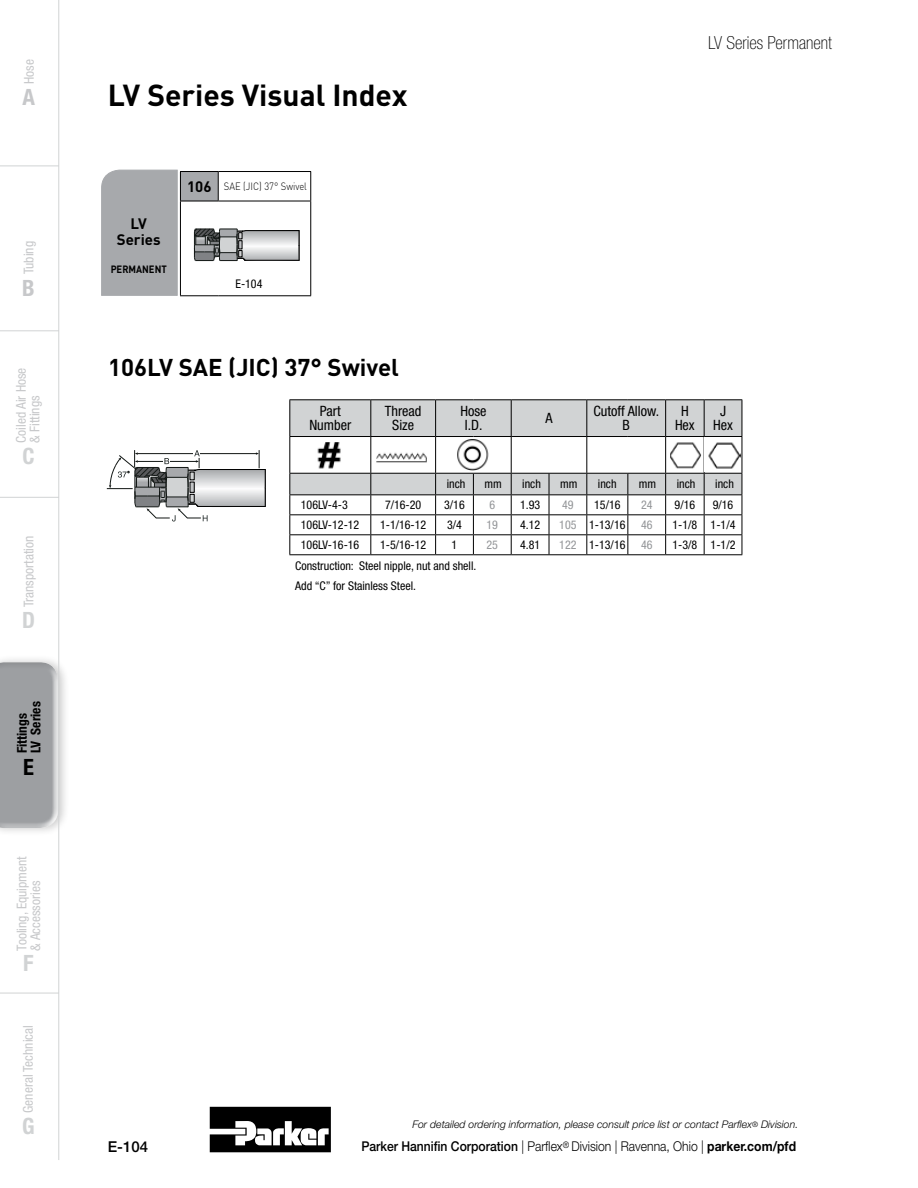
<style>
.page{position:relative;width:918px;height:1188px;background:#fff}
.page>*{position:absolute;margin:0;border:0;box-sizing:border-box;transform-origin:0 0}
.t1{font:700 30px "DIN";color:#000}
.t2{font:700 24px "DINOT";color:#000}
.t3{font:700 condensed 22.5px "Helvetica Neue LT Std";color:#d1d3d4}
.t4{font:700 condensed 22.5px "Helvetica Neue LT Std";color:#c7c8ca}
.t5{font:700 condensed 22.5px "Helvetica Neue LT Std";color:#000}
.t6{font:100 condensed 18px "Helvetica Neue LT Std";color:#000}
.t7{font:700 15px/15.8px "DINOT";color:#000;text-align:center}
.t8{font:500 15px "Helvetica Neue LT Std";color:#000}
.t9{font:condensed 14.25px/13.5px "Helvetica Neue LT Std";color:#000;text-align:center}
.t10{font:condensed 13.5px/13.5px "Helvetica Neue LT Std";color:#c7c8ca}
.t11{font:300 13.5px "Helvetica Neue LT Std";color:#000;scale:.9 1}
.t12{font:700 condensed 13.5px/13.5px "Helvetica Neue LT Std";color:#000}
.t13{font:condensed 12px/19.5px "Helvetica Neue LT Std";color:#000}
.t14{font:condensed 12px "Helvetica Neue LT Std";color:#939598}
.t15{font:italic 300 10.5px "Helvetica Neue LT Std";color:#000}
.t16{font:300 10.5px "DINOT";color:#000;scale:.9 1}
.t17{font:700 10.5px "DINOT";color:#000;scale:.9 1}
.s1{font-weight:700;font-size:15px}
.s2{color:#939598}
.s3{font-size:7.5px}
.s4{font-weight:500}
.s5{font-weight:700}
</style>
<div class="page">
<div style="left:0;top:654px;width:70px;height:182px;background:#000;opacity:.2"></div>
<svg style="left:54px;top:660px;width:6px;height:170px"></svg>
<div style="left:0;top:655px;width:54px;height:175px;background:#000;opacity:.1"></div>
<hr style="left:58px;top:0;width:1px;height:1160px;background:#d1d3d4">
<hr style="left:0;top:330px;width:59px;height:1px;background:#d1d3d4">
<hr style="left:0;top:166px;width:59px;height:1px;background:#d1d3d4">
<hr style="left:0;top:497px;width:59px;height:1px;background:#d1d3d4">
<hr style="left:0;top:993px;width:59px;height:1px;background:#d1d3d4">
<svg style="left:210px;top:1107px;width:121px;height:45px"></svg>
<svg style="left:107px;top:450px;width:159px;height:72px"></svg>
<hr style="left:289px;top:399px;width:82px;height:1px;background:#000">
<hr style="left:371px;top:399px;width:65px;height:1px;background:#000">
<hr style="left:436px;top:399px;width:37px;height:1px;background:#000">
<hr style="left:473px;top:399px;width:38px;height:1px;background:#000">
<hr style="left:511px;top:399px;width:38px;height:1px;background:#000">
<hr style="left:549px;top:399px;width:38px;height:1px;background:#000">
<hr style="left:587px;top:399px;width:41px;height:1px;background:#000">
<hr style="left:628px;top:399px;width:38px;height:1px;background:#000">
<hr style="left:666px;top:399px;width:38px;height:1px;background:#000">
<hr style="left:704px;top:399px;width:38px;height:1px;background:#000">
<svg style="left:289px;top:400px;width:454px;height:154px"></svg>
<hr style="left:289px;top:554px;width:82px;height:1px;background:#000">
<hr style="left:371px;top:554px;width:65px;height:1px;background:#000">
<hr style="left:436px;top:554px;width:37px;height:1px;background:#000">
<hr style="left:473px;top:554px;width:38px;height:1px;background:#000">
<hr style="left:511px;top:554px;width:38px;height:1px;background:#000">
<hr style="left:549px;top:554px;width:38px;height:1px;background:#000">
<hr style="left:587px;top:554px;width:41px;height:1px;background:#000">
<hr style="left:628px;top:554px;width:38px;height:1px;background:#000">
<hr style="left:666px;top:554px;width:38px;height:1px;background:#000">
<hr style="left:704px;top:554px;width:38px;height:1px;background:#000">
<hr style="left:511px;top:494px;width:38px;height:1px;background:#000">
<hr style="left:549px;top:494px;width:38px;height:1px;background:#000">
<hr style="left:587px;top:494px;width:41px;height:1px;background:#000">
<hr style="left:628px;top:494px;width:38px;height:1px;background:#000">
<hr style="left:666px;top:494px;width:38px;height:1px;background:#000">
<hr style="left:704px;top:494px;width:38px;height:1px;background:#000">
<img style="left:309px;top:442px;width:37px;height:27px">
<img style="left:375px;top:448px;width:54px;height:18px">
<img style="left:454px;top:439px;width:39px;height:32px">
<img style="left:670px;top:438px;width:31px;height:33px">
<img style="left:705px;top:438px;width:36px;height:33px">
<div style="left:180px;top:172px;width:38px;height:29px;background:#a7a9ac"></div>
<hr style="left:310px;top:201px;width:1px;height:94px;background:#000">
<hr style="left:180px;top:171px;width:38px;height:1px;background:#000">
<hr style="left:218px;top:171px;width:93px;height:1px;background:#000">
<hr style="left:180px;top:201px;width:38px;height:1px;background:#000">
<hr style="left:218px;top:201px;width:93px;height:1px;background:#000">
<div style="left:101px;top:169px;width:80px;height:127px;background:#a7a9ac"></div>
<svg style="left:310px;top:172px;width:1px;height:29px"></svg>
<hr style="left:180px;top:295px;width:38px;height:1px;background:#000">
<hr style="left:218px;top:295px;width:93px;height:1px;background:#000">
<svg style="left:194px;top:172px;width:106px;height:89px"></svg>
<p class="t10" style="left:22px;top:84px;width:26px;rotate:-90deg">Hose</p>
<h3 class="t4" style="left:23px;top:84px;width:14px">A</h3>
<p class="t10" style="left:22px;top:274px;width:35px;rotate:-90deg">Tubing</p>
<h3 class="t4" style="left:22px;top:274px;width:14px">B</h3>
<p class="t10" style="left:14px;top:443px;width:76px;rotate:-90deg">Coiled Air Hose &amp; Fittings</p>
<h3 class="t3" style="left:22px;top:443px;width:14px">C</h3>
<p class="t10" style="left:22px;top:607px;width:73px;rotate:-90deg">Transportation</p>
<h3 class="t3" style="left:22px;top:607px;width:14px">D</h3>
<p class="t12" style="left:15px;top:753px;width:53px;rotate:-90deg">Fittings<br>LV Series</p>
<h3 class="t5" style="left:23px;top:754px;width:12px">E</h3>
<p class="t10" style="left:15px;top:951px;width:96px;rotate:-90deg">Tooling, Equipment &amp; Accessories</p>
<h3 class="t3" style="left:23px;top:950px;width:12px">F</h3>
<p class="t10" style="left:21px;top:1113px;width:89px;rotate:-90deg">General Technical</p>
<h3 class="t3" style="left:22px;top:1112px;width:14px">G</h3>
<h1 class="t1" style="left:108px;top:76px;width:301px">LV Series Visual Index</h1>
<p class="t7" style="left:117px;top:215px;width:45px">LV<br>Series</p>
<p class="t17" style="left:111px;top:262px;width:64px">PERMANENT</p>
<p class="t16" style="left:187px;top:179px;width:135px"><span class="s1">106</span> SAE (JIC) 37° Swivel</p>
<p class="t13" style="left:235px;top:274px;width:29px">E-104</p>
<h3 class="t6" style="left:708px;top:33px;width:125px">LV Series Permanent</h3>
<h2 class="t2" style="left:108px;top:351px;width:293px">106LV SAE (JIC) 37° Swivel</h2>
<p class="t9" style="left:309px;top:405px;width:43px">Part<br>Number</p>
<p class="t9" style="left:385px;top:405px;width:38px">Thread<br>Size</p>
<p class="t9" style="left:460px;top:405px;width:28px">Hose<br>I.D.</p>
<p class="t9" style="left:545px;top:411px;width:9px">A</p>
<p class="t9" style="left:594px;top:405px;width:67px">Cutoff Allow.<br>B</p>
<p class="t9" style="left:675px;top:405px;width:21px">H<br>Hex</p>
<p class="t9" style="left:713px;top:405px;width:21px">J<br>Hex</p>
<p class="t13" style="left:447px;top:474px;width:20px">inch</p>
<p class="t13" style="left:484px;top:474px;width:19px">mm</p>
<p class="t13" style="left:522px;top:474px;width:20px">inch</p>
<p class="t13" style="left:560px;top:474px;width:19px">mm</p>
<p class="t13" style="left:598px;top:474px;width:20px">inch</p>
<p class="t13" style="left:639px;top:474px;width:19px">mm</p>
<p class="t13" style="left:677px;top:474px;width:20px">inch</p>
<p class="t13" style="left:715px;top:474px;width:20px">inch</p>
<p class="t13" style="left:301px;top:495px;width:49px">106LV-4-3</p>
<p class="t13" style="left:385px;top:495px;width:38px">7/16-20</p>
<p class="t13" style="left:444px;top:495px;width:22px">3/16</p>
<p class="t14" style="left:489px;top:498px;width:7px">6</p>
<p class="t13" style="left:520px;top:495px;width:22px">1.93</p>
<p class="t14" style="left:562px;top:498px;width:13px">49</p>
<p class="t13" style="left:594px;top:495px;width:28px">15/16</p>
<p class="t14" style="left:641px;top:498px;width:13px">24</p>
<p class="t13" style="left:675px;top:495px;width:22px">9/16</p>
<p class="t13" style="left:713px;top:495px;width:22px">9/16</p>
<p class="t13" style="left:301px;top:515px;width:60px">106LV-12-12</p>
<p class="t13" style="left:380px;top:515px;width:48px">1-1/16-12</p>
<p class="t13" style="left:447px;top:515px;width:16px">3/4</p>
<p class="t14" style="left:487px;top:518px;width:13px">19</p>
<p class="t13" style="left:520px;top:515px;width:22px">4.12</p>
<p class="t13" style="left:559px;top:515px;width:68px"><span class="s2">105</span> 1-13/16</p>
<p class="t14" style="left:641px;top:518px;width:13px">46</p>
<p class="t13" style="left:672px;top:515px;width:64px">1-1/8 1-1/4</p>
<p class="t13" style="left:301px;top:535px;width:60px">106LV-16-16</p>
<p class="t13" style="left:380px;top:535px;width:48px">1-5/16-12</p>
<p class="t13" style="left:452px;top:535px;width:7px">1</p>
<p class="t14" style="left:487px;top:538px;width:13px">25</p>
<p class="t13" style="left:520px;top:535px;width:22px">4.81</p>
<p class="t13" style="left:559px;top:535px;width:68px"><span class="s2">122</span> 1-13/16</p>
<p class="t14" style="left:641px;top:538px;width:13px">46</p>
<p class="t13" style="left:672px;top:535px;width:64px">1-3/8 1-1/2</p>
<p class="t13" style="left:295px;top:556px;width:183px">Construction: Steel nipple, nut and shell.<br>Add “C” for Stainless Steel.</p>
<p class="t8" style="left:108px;top:1138px;width:42px">E-104</p>
<p class="t15" style="left:412px;top:1118px;width:387px">For detailed ordering information, please consult price list or contact Parflex<span class="s3">®</span> Division.</p>
<p class="t11" style="left:361px;top:1138px;width:485px"><span class="s4">Parker Hannifin Corporation</span> | Parflex<sup>®</sup> Division | Ravenna, Ohio | <span class="s5">parker.com/pfd</span></p>
</div>
